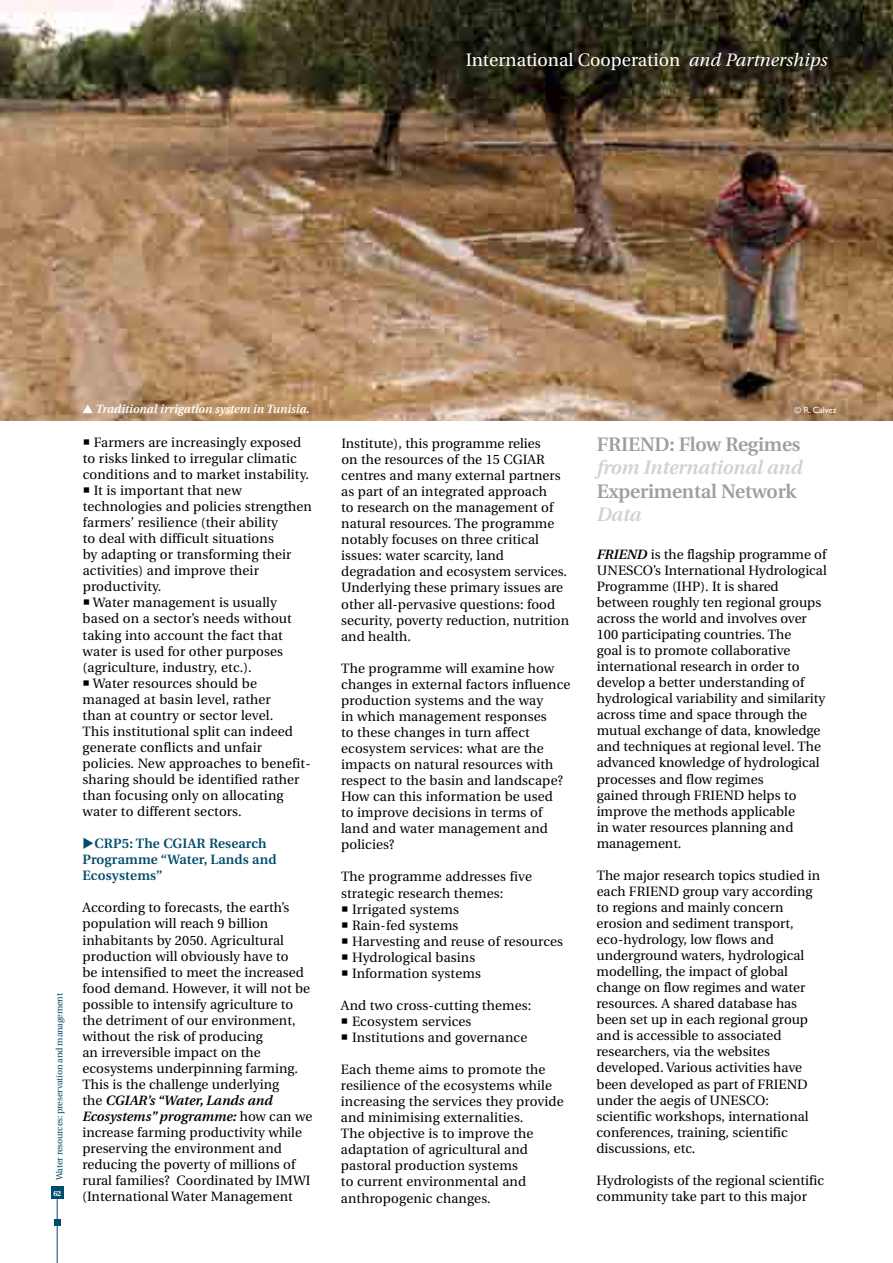
<style>
.page{position:relative;width:893px;height:1263px;background:#fff}
.page>*{position:absolute;margin:0;border:0;box-sizing:border-box;transform-origin:0 0}
.t1{font:600 19.5px "Utopia";letter-spacing:-.01em;color:#9c9e9f}
.t2{font:italic 600 19.5px "Utopia";letter-spacing:-.01em;color:#d0d1d2}
.t3{font:18px "Utopia";color:#fff}
.t4{font:13.5px/16px "Utopia";letter-spacing:.005em;color:#000}
.t5{font:600 13.5px/16px "Utopia";letter-spacing:.01em;color:#004c6c}
.t6{font:italic 600 12px "Utopia";color:#fff}
.t7{font:9px "Utopia";letter-spacing:-.02em;color:#004c6c}
.t8{font:9px "Gill Sans";letter-spacing:-.01em;color:#fff}
.t9{font:700 7.5px "Utopia";color:#fff;scale:.95 1}
.s1{font-style:italic}
.s2{font-weight:600;font-style:italic}
</style>
<div class="page">
<svg style="left:54px;top:1220px;width:6px;height:6px"></svg>
<div style="left:51px;top:1186px;width:13px;height:13px;background:#004c6c"></div>
<hr style="left:57px;top:1199px;width:1px;height:64px;background:#004c6c">
<img style="left:0;top:0;width:893px;height:420px">
<svg style="left:83px;top:404px;width:10px;height:9px"></svg>
<h2 class="t3" style="left:466px;top:50px;width:363px">International Cooperation <span class="s1">and Partnerships</span></h2>
<p class="t7" style="left:54px;top:1180px;width:189px;rotate:-90deg">Water resources: preservation and management</p>
<p class="t9" style="left:53px;top:1189px;width:10px">62</p>
<p class="t6" style="left:96px;top:402px;width:216px">Traditional irrigation system in Tunisia.</p>
<p class="t8" style="left:795px;top:405px;width:43px">© R. Calvez</p>
<p class="t4" style="left:83px;top:434px;width:228px">○ Farmers are increasingly exposed to risks linked to irregular climatic conditions and to market instability.</p>
<p class="t4" style="left:83px;top:483px;width:231px">○ It is important that new technologies and policies strengthen farmers’ resilience (their ability<br>to deal with difficult situations<br>by adapting or transforming their activities) and improve their productivity.</p>
<p class="t4" style="left:83px;top:595px;width:211px">○ Water management is usually based on a sector’s needs without taking into account the fact that water is used for other purposes (agriculture, industry, etc.).</p>
<p class="t4" style="left:83px;top:675px;width:230px">○ Water resources should be managed at basin level, rather<br>than at country or sector level.<br>This institutional split can indeed generate conflicts and unfair policies. New approaches to benefit&shy;sharing should be identified rather than focusing only on allocating water to different sectors.</p>
<p class="t5" style="left:83px;top:836px;width:195px">◆CRP5: The CGIAR Research<br>Programme “Water, Lands and<br>Ecosystems”</p>
<p class="t4" style="left:82px;top:900px;width:231px">According to forecasts, the earth’s population will reach 9 billion inhabitants by 2050. Agricultural production will obviously have to<br>be intensified to meet the increased food demand. However, it will not be possible to intensify agriculture to the detriment of our environment, without the risk of producing<br>an irreversible impact on the ecosystems underpinning farming.<br>This is the challenge underlying<br>the <span class="s2">CGIAR’s “Water, Lands and Ecosystems” programme:</span> how can we increase farming productivity while preserving the environment and reducing the poverty of millions of rural families? Coordinated by IMWI (International Water Management</p>
<p class="t4" style="left:341px;top:436px;width:229px">Institute), this programme relies<br>on the resources of the 15 CGIAR centres and many external partners as part of an integrated approach<br>to research on the management of natural resources. The programme notably focuses on three critical issues: water scarcity, land degradation and ecosystem services.<br>Underlying these primary issues are other all-pervasive questions: food security, poverty reduction, nutrition and health.</p>
<p class="t4" style="left:341px;top:660px;width:231px">The programme will examine how changes in external factors influence production systems and the way<br>in which management responses<br>to these changes in turn affect ecosystem services: what are the impacts on natural resources with respect to the basin and landscape?<br>How can this information be used<br>to improve decisions in terms of land and water management and policies?</p>
<p class="t4" style="left:341px;top:869px;width:193px">The programme addresses five strategic research themes:</p>
<p class="t4" style="left:341px;top:901px;width:119px">○ Irrigated systems</p>
<p class="t4" style="left:341px;top:917px;width:119px">○ Rain-fed systems</p>
<p class="t4" style="left:341px;top:933px;width:224px">○ Harvesting and reuse of resources</p>
<p class="t4" style="left:341px;top:949px;width:136px">○ Hydrological basins</p>
<p class="t4" style="left:341px;top:965px;width:141px">○ Information systems</p>
<p class="t4" style="left:341px;top:997px;width:192px">And two cross-cutting themes:</p>
<p class="t4" style="left:341px;top:1013px;width:132px">○ Ecosystem services</p>
<p class="t4" style="left:341px;top:1030px;width:188px">○ Institutions and governance</p>
<p class="t4" style="left:341px;top:1062px;width:224px">Each theme aims to promote the resilience of the ecosystems while increasing the services they provide and minimising externalities.<br>The objective is to improve the adaptation of agricultural and pastoral production systems<br>to current environmental and anthropogenic changes.</p>
<h1 class="t1" style="left:597px;top:433px;width:205px">FRIEND: Flow Regimes</h1>
<h1 class="t2" style="left:597px;top:457px;width:207px">from International and</h1>
<h1 class="t1" style="left:597px;top:480px;width:201px">Experimental Network</h1>
<h1 class="t2" style="left:597px;top:504px;width:46px">Data</h1>
<p class="t4" style="left:597px;top:546px;width:232px"><span class="s2">FRIEND</span> is the flagship programme of UNESCO’s International Hydrological Programme (IHP). It is shared between roughly ten regional groups across the world and involves over 100 participating countries. The<br>goal is to promote collaborative international research in order to develop a better understanding of hydrological variability and similarity across time and space through the mutual exchange of data, knowledge and techniques at regional level. The advanced knowledge of hydrological processes and flow regimes<br>gained through FRIEND helps to improve the methods applicable<br>in water resources planning and management.</p>
<p class="t4" style="left:596px;top:867px;width:225px">The major research topics studied in each FRIEND group vary according to regions and mainly concern erosion and sediment transport, eco-hydrology, low flows and underground waters, hydrological modelling, the impact of global change on flow regimes and water resources. A shared database has been set up in each regional group and is accessible to associated researchers, via the websites developed. Various activities have been developed as part of FRIEND under the aegis of UNESCO: scientific workshops, international conferences, training, scientific discussions, etc.</p>
<p class="t4" style="left:596px;top:1172px;width:229px">Hydrologists of the regional scientific community take part to this major</p>
</div>
